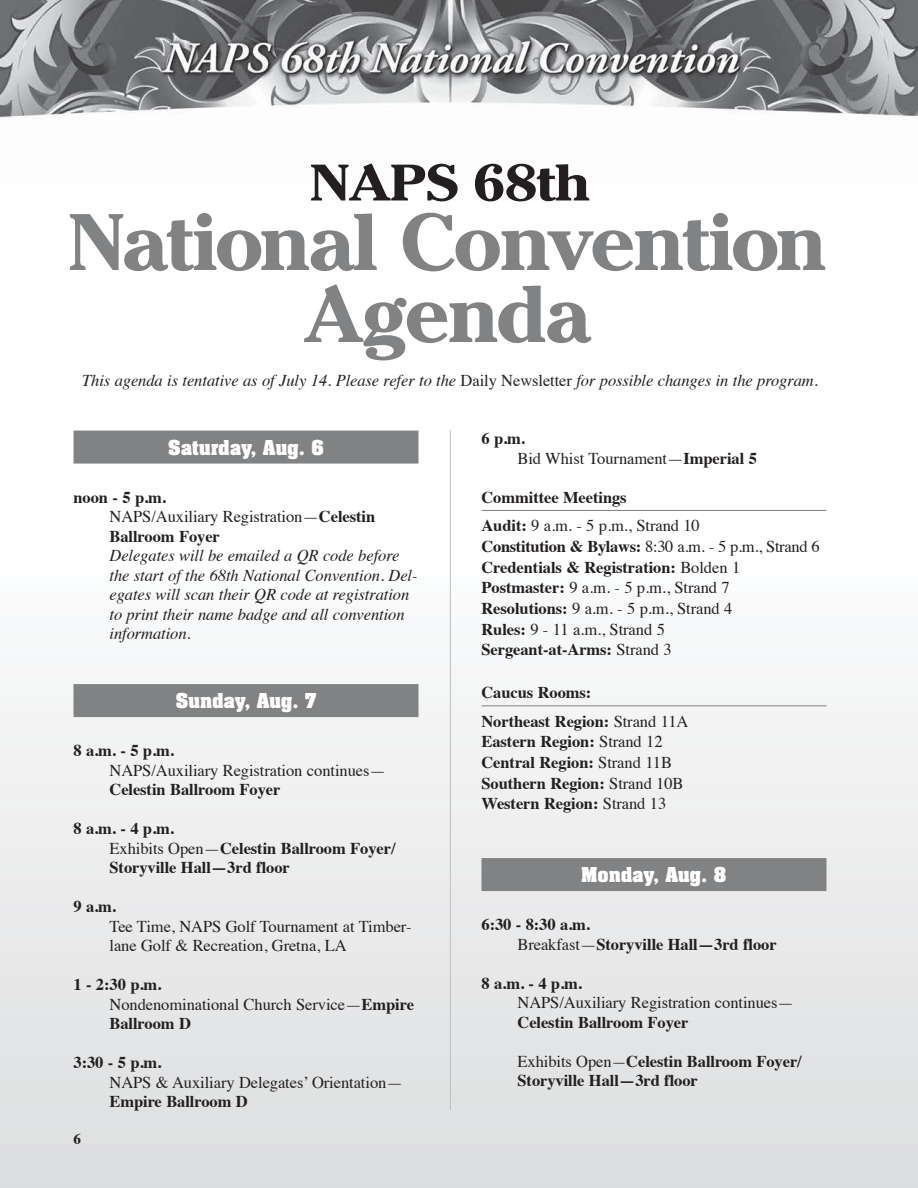
<style>
.page{position:relative;width:918px;height:1188px;background:#fff}
.page>*{position:absolute;margin:0;border:0;box-sizing:border-box;transform-origin:0 0}
.t1{font:700 79.5px/72px "Cheltenham ITC Pro";letter-spacing:-.025em;color:#808284;text-align:center;scale:1.05 1}
.t2{font:700 51px "Cheltenham ITC Pro";letter-spacing:-.025em;color:#231f20;scale:1.15 1}
.t3{font:700 22.5px "Neue Aachen Pro";letter-spacing:-.015em;color:#fff}
.t4{font:700 16.5px/20.7px "Times";letter-spacing:-.005em;color:#231f20}
.t5{font:16.5px/19.5px "Times";letter-spacing:-.005em;color:#231f20}
.t6{font:italic 16.5px/19.5px "Times";letter-spacing:-.005em;color:#231f20}
.t7{font:700 15px "Times";color:#231f20}
.s1{font-style:normal}
.s2{font-weight:400}
.s3{font-weight:700}
.s4{font-weight:400;font-style:italic}
</style>
<div class="page">
<img style="left:0;top:0;width:918px;height:120px">
<div style="left:0;top:549px;width:918px;height:639px;background:linear-gradient(to bottom,#fdfdfd,#dcddde)"></div>
<div style="left:74px;top:431px;width:344px;height:33px;background:#808284"></div>
<div style="left:74px;top:684px;width:344px;height:33px;background:#808284"></div>
<hr style="left:482px;top:510px;width:345px;height:1px;background:#808284">
<hr style="left:482px;top:705px;width:345px;height:1px;background:#808284">
<div style="left:482px;top:858px;width:345px;height:33px;background:#808284"></div>
<hr style="left:450px;top:430px;width:1px;height:680px;background:#bdbec0">
<h2 class="t2" style="left:309px;top:164px;width:246px">NAPS 68th</h2>
<h1 class="t1" style="left:67px;top:215px;width:726px">National Convention<br>Agenda</h1>
<p class="t6" style="left:82px;top:372px;width:737px">This agenda is tentative as of July 14. Please refer to the <span class="s1">Daily Newsletter</span> for possible changes in the program<span class="s1">.</span></p>
<h3 class="t3" style="left:168px;top:438px;width:158px">Saturday, Aug. 6</h3>
<p class="t4" style="left:110px;top:489px;width:267px;line-height:19.5px;text-indent:-36px">noon - 5 p.m.<br><span class="s2">NAPS/Auxiliary Registration—</span>Celestin<br>Ballroom Foyer</p>
<p class="t6" style="left:110px;top:547px;width:310px">Delegates will be emailed a QR code before the start of the 68th National Convention. Del&shy;egates will scan their QR code at registration to print their name badge and all convention information.</p>
<h3 class="t3" style="left:175px;top:692px;width:143px">Sunday, Aug. 7</h3>
<p class="t4" style="left:74px;top:742px;width:102px">8 a.m. - 5 p.m.</p>
<p class="t5" style="left:110px;top:762px;width:278px">NAPS/Auxiliary Registration continues—</p>
<p class="t4" style="left:110px;top:781px;width:173px">Celestin Ballroom Foyer</p>
<p class="t4" style="left:110px;top:820px;width:288px;line-height:19.5px;text-indent:-36px">8 a.m. - 4 p.m.<br><span class="s2">Exhibits Open—</span>Celestin Ballroom Foyer/<br>Storyville Hall—3rd floor</p>
<p class="t4" style="left:74px;top:898px;width:44px">9 a.m.</p>
<p class="t5" style="left:110px;top:918px;width:304px">Tee Time, NAPS Golf Tournament at Timber&shy;lane Golf &amp; Recreation, Gretna, LA</p>
<p class="t5" style="left:110px;top:976px;width:306px;text-indent:-36px"><span class="s3">1 - 2:30 p.m.<br></span>Nondenominational Church Service—<span class="s3">Empire<br>Ballroom D</span></p>
<p class="t4" style="left:74px;top:1054px;width:89px">3:30 - 5 p.m.</p>
<p class="t5" style="left:110px;top:1074px;width:295px">NAPS &amp; Auxiliary Delegates’ Orientation—</p>
<p class="t4" style="left:110px;top:1093px;width:140px">Empire Ballroom D</p>
<p class="t7" style="left:74px;top:1133px;width:9px">6</p>
<p class="t5" style="left:518px;top:430px;width:241px;text-indent:-36px"><span class="s3">6 p.m.<br></span>Bid Whist Tournament—<span class="s3">Imperial 5</span></p>
<p class="t4" style="left:482px;top:484px;width:220px;line-height:28.8px">Committee Meetings<br>Audit: <span class="s2">9 a.m. - 5 p.m., Strand 10</span></p>
<p class="t4" style="left:482px;top:538px;width:340px">Constitution &amp; Bylaws: <span class="s2">8:30 a.m. - 5 p.m., Strand 6<br></span>Credentials &amp; Registration: <span class="s2">Bolden 1<br></span>Postmaster: <span class="s2">9 a.m. - 5 p.m., Strand 7<br></span>Resolutions: <span class="s2">9 a.m. - 5 p.m., Strand 4<br></span>Rules: <span class="s2">9 - 11 a.m., Strand 5<br></span>Sergeant-at-Arms: <span class="s2">Strand 3</span></p>
<p class="t4" style="left:482px;top:679px;width:208px;line-height:28.8px">Caucus Rooms:<br>Northeast Region: <span class="s2">Strand 11A</span></p>
<p class="t4" style="left:482px;top:733px;width:204px">Eastern Region: <span class="s2">Strand 12<br></span>Central Region: <span class="s2">Strand 11B<br></span>Southern Region: <span class="s2">Strand 10B<br></span>Western Region: <span class="s2">Strand 13</span></p>
<h3 class="t3" style="left:581px;top:866px;width:147px">Monday, Aug. 8</h3>
<p class="t4" style="left:518px;top:916px;width:261px;line-height:19.5px;text-indent:-36px">6:30 - 8:30 a.m.<br><span class="s2">Breakfast—</span>Storyville Hall—3rd floor</p>
<p class="t4" style="left:482px;top:974px;width:102px">8 a.m. - 4 p.m.</p>
<p class="t5" style="left:518px;top:994px;width:278px">NAPS/Auxiliary Registration continues—</p>
<p class="t4" style="left:518px;top:1013px;width:173px">Celestin Ballroom Foyer</p>
<p class="t4" style="left:518px;top:1053px;width:286px;line-height:19.5px"><span class="s2">Exhibits Open</span><span class="s4">—</span>Celestin Ballroom Foyer/<br>Storyville Hall—3rd floor</p>
</div>
